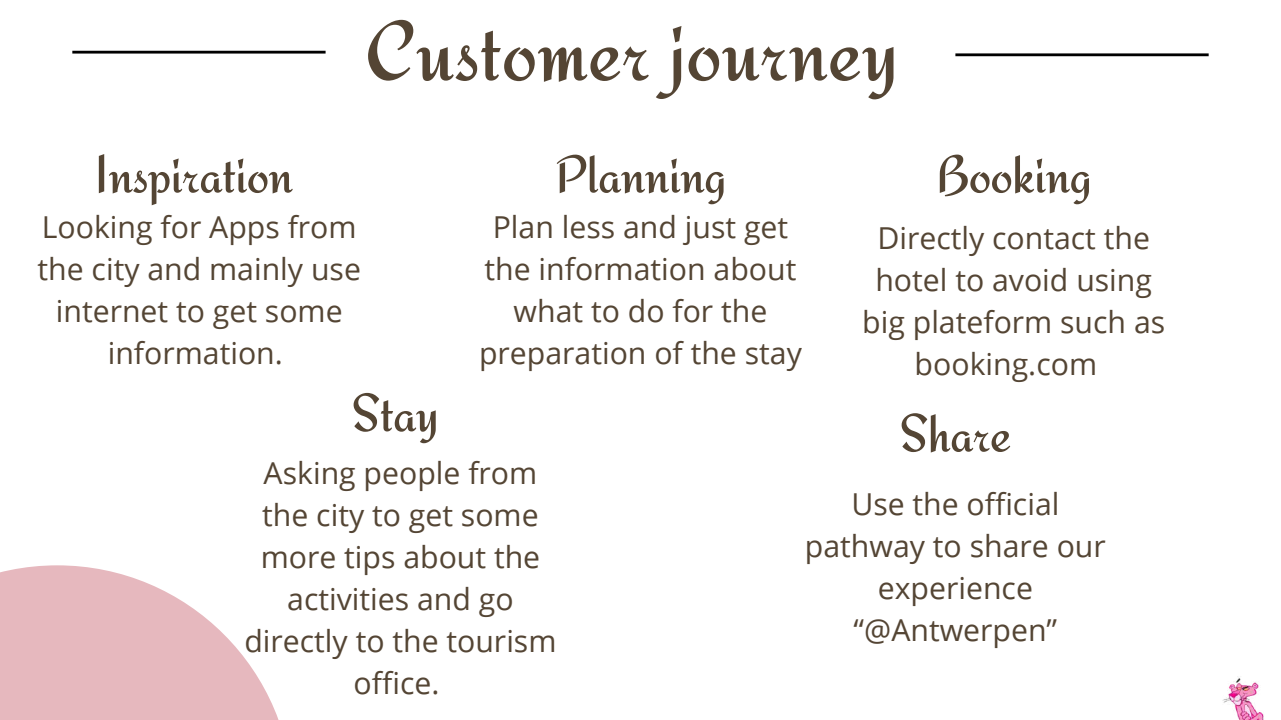
<style>
.page{position:relative;width:1281px;height:720px;background:#fff}
.page>*{position:absolute;margin:0;border:0;box-sizing:border-box;transform-origin:0 0}
.t1{font:85.12px "Redressed";color:#544534}
.t2{font:53.38px "Redressed";letter-spacing:-.01em;color:#544534}
.t3{font:30.25px/42px "Open Sans";color:#544534;text-align:center}
</style>
<div class="page">
<hr style="left:72px;top:51px;width:253px;height:3px;background:#000">
<hr style="left:955px;top:53px;width:253px;height:3px;background:#000">
<svg style="left:0;top:565px;width:279px;height:155px;fill:#e6b8be"></svg>
<img style="left:1222px;top:676px;width:42px;height:44px">
<h1 class="t1" style="left:365px;top:1px;width:535px">Customer journey</h1>
<h2 class="t2" style="left:94px;top:143px;width:201px">Inspiration</h2>
<h2 class="t2" style="left:554px;top:143px;width:173px">Planning</h2>
<h2 class="t2" style="left:935px;top:143px;width:157px">Booking</h2>
<p class="t3" style="left:38px;top:205px;width:325px">Looking for Apps from the city and mainly use internet to get some information.</p>
<h2 class="t2" style="left:351px;top:381px;width:89px">Stay</h2>
<p class="t3" style="left:479px;top:205px;width:324px">Plan less and just get the information about what to do for the preparation of the stay</p>
<p class="t3" style="left:862px;top:216px;width:304px">Directly contact the hotel to avoid using big plateform such as booking.com</p>
<h2 class="t2" style="left:899px;top:402px;width:113px">Share</h2>
<p class="t3" style="left:244px;top:452px;width:313px">Asking people from the city to get some more tips about the activities and go directly to the tourism office.</p>
<p class="t3" style="left:805px;top:483px;width:302px">Use the official pathway to share our experience “@Antwerpen”</p>
</div>
